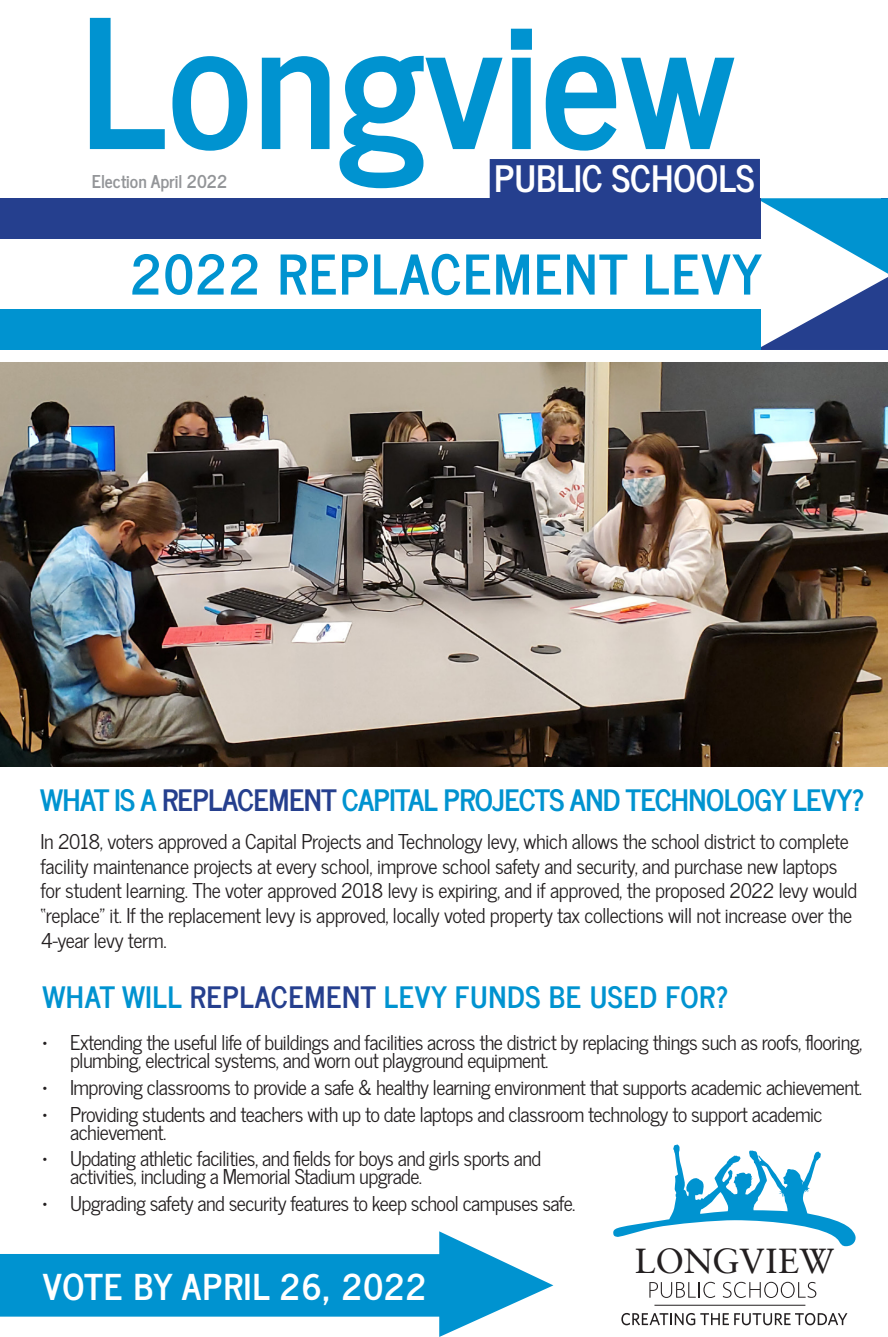
<style>
.page{position:relative;width:888px;height:1337px;background:#fff}
.page>*{position:absolute;margin:0;border:0;box-sizing:border-box;transform-origin:0 0}
.t1{font:700 177.3px "News Cycle";color:#0093d0}
.t2{font:700 54.23px "News Cycle";letter-spacing:.03em;color:#0093d0}
.t3{font:700 36px "News Cycle";color:#fff}
.t4{font:700 35.32px "News Cycle";letter-spacing:.03em;color:#fff}
.t5{font:34.65px "Sabon LT";letter-spacing:.005em;color:#231f20}
.headlines{font:700 29.25px "News Cycle";letter-spacing:-.02em;color:#0093d0}
.headlines-2{font:700 29.25px "News Cycle";letter-spacing:.02em;color:#0093d0}
.headlines-3{font:20.25px/24.8px "News Cycle";letter-spacing:-.03em;color:#231f20}
.t6{font:700 17.55px "News Cycle";color:#939598}
.s1{color:#253f8e}
</style>
<div class="page">
<img style="left:0;top:362px;width:888px;height:404px">
<svg style="left:755px;top:198px;width:133px;height:152px"></svg>
<div style="left:0;top:310px;width:760px;height:40px;background:#0093d0"></div>
<div style="left:0;top:198px;width:760px;height:41px;background:#253f8e"></div>
<hr style="left:654px;top:1304px;width:151px;height:1px;background:#231f20">
<svg style="left:649px;top:1281px;width:66px;height:16px"></svg>
<svg style="left:722px;top:1281px;width:94px;height:16px"></svg>
<svg style="left:621px;top:1313px;width:226px;height:11px"></svg>
<svg style="left:613px;top:1144px;width:243px;height:101px"></svg>
<svg style="left:0;top:1231px;width:553px;height:105px;fill:#0093d0"></svg>
<div style="left:489px;top:159px;width:271px;height:39px;background:#253f8e"></div>
<p class="t1" style="left:79px;top:-74px;width:657px">Longview</p>
<p class="t6" style="left:92px;top:166px;width:137px">Election April 2022</p>
<p class="t3" style="left:494px;top:147px;width:262px">PUBLIC SCHOOLS</p>
<p class="t2" style="left:130px;top:226px;width:633px">2022 REPLACEMENT LEVY</p>
<p class="headlines" style="left:40px;top:773px;width:825px">WHAT IS A <span class="s1">REPLACEMENT</span> CAPITAL PROJECTS AND TECHNOLOGY LEVY?</p>
<p class="headlines-3" style="left:40px;top:827px;width:818px">In 2018, voters approved a Capital Projects and Technology levy, which allows the school district to complete facility maintenance projects at every school, improve school safety and security, and purchase new laptops for student learning. The voter approved 2018 levy is expiring, and if approved, the proposed 2022 levy would “replace” it. If the replacement levy is approved, locally voted property tax collections will not increase over the 4-year levy term.</p>
<p class="headlines-2" style="left:42px;top:971px;width:687px">WHAT WILL <span class="s1">REPLACEMENT</span> LEVY FUNDS BE USED FOR?</p>
<p class="headlines-3" style="left:70px;top:1032px;width:793px;line-height:18px;text-indent:-28px">• Extending the useful life of buildings and facilities across the district by replacing things such as roofs, flooring, plumbing, electrical systems, and worn out playground equipment.</p>
<p class="headlines-3" style="left:42px;top:1073px;width:821px">• Improving classrooms to provide a safe &amp; healthy learning environment that supports academic achievement.</p>
<p class="headlines-3" style="left:70px;top:1103px;width:754px;line-height:18px;text-indent:-28px">• Providing students and teachers with up to date laptops and classroom technology to support academic achievement.</p>
<p class="headlines-3" style="left:70px;top:1148px;width:472px;line-height:18px;text-indent:-28px">• Updating athletic facilities, and fields for boys and girls sports and activities, including a Memorial Stadium upgrade.</p>
<p class="headlines-3" style="left:42px;top:1189px;width:534px">• Upgrading safety and security features to keep school campuses safe.</p>
<p class="t4" style="left:43px;top:1255px;width:385px">VOTE BY APRIL 26, 2022</p>
<p class="t5" style="left:634px;top:1239px;width:201px">LONGVIEW</p>
</div>
